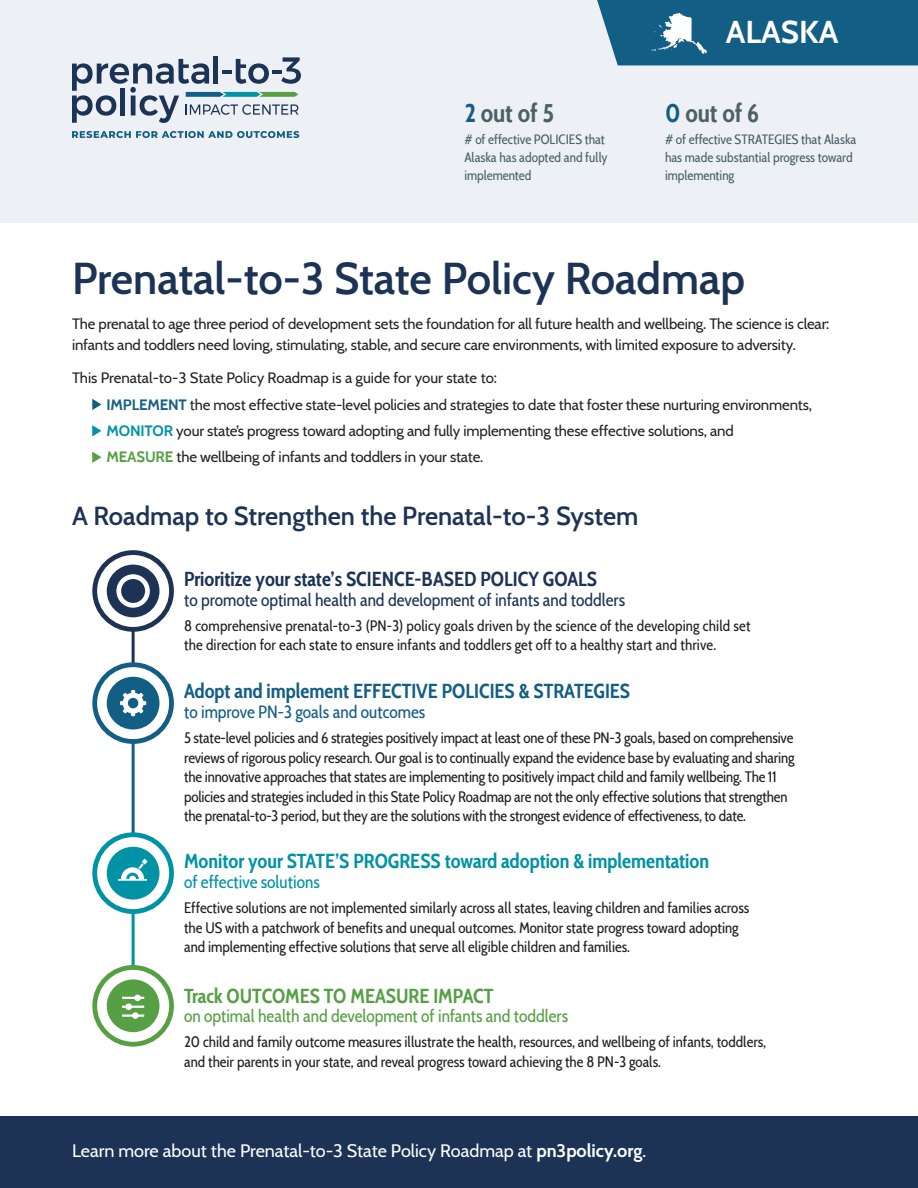
<style>
.page{position:relative;width:918px;height:1188px;background:#fff}
.page>*{position:absolute;margin:0;border:0;box-sizing:border-box;transform-origin:0 0}
.t1{font:600 43.5px "Cabin";color:#1d3355}
.t2{font:700 31.5px "Cabin";color:#fff}
.t3{font:600 25.5px "Cabin";color:#1d3355}
.Body{font:700 25.5px "Cabin Condensed";color:#4d6069}
.Body-2{font:700 20.25px "Cabin Condensed";color:#0092a5}
.Body-3{font:700 20.25px "Cabin Condensed";color:#1d3355}
.Body-4{font:700 20.25px "Cabin Condensed";color:#135e85}
.Body-5{font:700 20.25px "Cabin Condensed";letter-spacing:-.005em;color:#569f44}
.t4{font:18px "Cabin";color:#fff}
.Body-6{font:17.7px "Cabin Condensed";color:#1d3355}
.Body-7{font:17.7px "Cabin Condensed";color:#569f44}
.Body-8{font:17.7px "Cabin Condensed";color:#135e85}
.Body-9{font:17.7px "Cabin Condensed";color:#0092a5}
.Body-10{font:15.15px/19.5px "Cabin Condensed";letter-spacing:-.005em;color:#231f20}
.Body-11{font:15px/21px "Cabin";letter-spacing:-.01em;color:#231f20}
.Body-12{font:13.5px/18px "Cabin Condensed";color:#4d6069}
.s1{color:#135e85}
.s2{font-weight:700;color:#135e85}
.s3{font-weight:700;color:#0092a5}
.s4{font-weight:700;color:#569f44}
.s5{font-weight:700}
</style>
<div class="page">
<hr style="left:132px;top:630px;width:3px;height:37px;background:#1d3355">
<hr style="left:132px;top:741px;width:3px;height:94px;background:#135e85">
<hr style="left:132px;top:912px;width:3px;height:79px;background:#0092a5">
<div style="left:0;top:0;width:918px;height:222px;background:#edf1f5"></div>
<div style="left:0;top:1117px;width:918px;height:71px;background:#1d3355"></div>
<div style="left:213px;top:56px;width:5px;height:28px;background:#1d3355"></div>
<svg style="left:72px;top:57px;width:229px;height:66px"></svg>
<svg style="left:72px;top:131px;width:227px;height:7px"></svg>
<svg style="left:92px;top:399px;width:9px;height:11px"></svg>
<svg style="left:92px;top:425px;width:9px;height:12px"></svg>
<svg style="left:92px;top:452px;width:9px;height:11px"></svg>
<div style="left:92px;top:662px;width:82px;height:82px;border:5px solid #135e85;border-radius:50%"></div>
<svg style="left:107px;top:677px;width:52px;height:52px"></svg>
<svg style="left:95px;top:835px;width:77px;height:77px"></svg>
<div style="left:92px;top:832px;width:82px;height:82px;border:5px solid #0092a5;border-radius:50%"></div>
<svg style="left:107px;top:847px;width:52px;height:53px"></svg>
<svg style="left:95px;top:553px;width:77px;height:76px"></svg>
<div style="left:92px;top:550px;width:82px;height:82px;border:5px solid #1d3355;border-radius:50%"></div>
<svg style="left:107px;top:565px;width:52px;height:52px"></svg>
<div style="left:121px;top:579px;width:24px;height:24px;background:#1d3355;border-radius:50%"></div>
<svg style="left:95px;top:967px;width:77px;height:77px"></svg>
<div style="left:92px;top:965px;width:82px;height:82px;border:5px solid #569f44;border-radius:50%"></div>
<svg style="left:107px;top:979px;width:52px;height:53px"></svg>
<svg style="left:597px;top:0;width:321px;height:65px;background:#22688c"></svg>
<p class="Body" style="left:464px;top:94px;width:91px"><span class="s1">2</span> out of 5</p>
<p class="Body-12" style="left:464px;top:129px;width:145px"># of effective POLICIES that<br>Alaska has adopted and fully implemented</p>
<p class="t2" style="left:726px;top:7px;width:114px">ALASKA</p>
<p class="Body" style="left:665px;top:94px;width:96px"><span class="s1">0</span> out of 6</p>
<p class="Body-12" style="left:665px;top:129px;width:193px"># of effective STRATEGIES that Alaska has made substantial progress toward implementing</p>
<p class="t1" style="left:72px;top:244px;width:675px">Prenatal-to-3 State Policy Roadmap</p>
<p class="Body-11" style="left:72px;top:313px;width:759px">The prenatal to age three period of development sets the foundation for all future health and wellbeing. The science is clear: infants and toddlers need loving, stimulating, stable, and secure care environments, with limited exposure to adversity.</p>
<p class="Body-11" style="left:72px;top:366px;width:427px">This Prenatal-to-3 State Policy Roadmap is a guide for your state to:</p>
<p class="Body-11" style="left:107px;top:393px;width:707px"><span class="s2">IMPLEMENT</span> the most effective state-level policies and strategies to date that foster these nurturing environments,</p>
<p class="Body-11" style="left:107px;top:419px;width:629px"><span class="s3">MONITOR</span> your state’s progress toward adopting and fully implementing these effective solutions, and</p>
<p class="Body-11" style="left:107px;top:446px;width:378px"><span class="s4">MEASURE</span> the wellbeing of infants and toddlers in your state.</p>
<p class="t3" style="left:72px;top:496px;width:568px">A Roadmap to Strengthen the Prenatal-to-3 System</p>
<p class="Body-3" style="left:184px;top:563px;width:415px">Prioritize your state’s SCIENCE-BASED POLICY GOALS</p>
<p class="Body-6" style="left:184px;top:586px;width:443px">to promote optimal health and development of infants and toddlers</p>
<p class="Body-10" style="left:184px;top:615px;width:568px">8 comprehensive prenatal-to-3 (PN-3) policy goals driven by the science of the developing child set the direction for each state to ensure infants and toddlers get off to a healthy start and thrive.</p>
<p class="Body-4" style="left:184px;top:676px;width:448px">Adopt and implement EFFECTIVE POLICIES &amp; STRATEGIES</p>
<p class="Body-8" style="left:184px;top:698px;width:242px">to improve PN-3 goals and outcomes</p>
<p class="Body-10" style="left:184px;top:727px;width:612px">5 state-level policies and 6 strategies positively impact at least one of these PN-3 goals, based on comprehensive reviews of rigorous policy research. Our goal is to continually expand the evidence base by evaluating and sharing the innovative approaches that states are implementing to positively impact child and family wellbeing. The 11 policies and strategies included in this State Policy Roadmap are not the only effective solutions that strengthen the prenatal-to-3 period, but they are the solutions with the strongest evidence of effectiveness, to date.</p>
<p class="Body-2" style="left:184px;top:846px;width:526px">Monitor your STATE’S PROGRESS toward adoption &amp; implementation</p>
<p class="Body-9" style="left:184px;top:868px;width:137px">of effective solutions</p>
<p class="Body-10" style="left:184px;top:897px;width:567px">Effective solutions are not implemented similarly across all states, leaving children and families across the US with a patchwork of benefits and unequal outcomes. Monitor state progress toward adopting and implementing effective solutions that serve all eligible children and families.</p>
<p class="Body-5" style="left:184px;top:980px;width:311px">Track OUTCOMES TO MEASURE IMPACT</p>
<p class="Body-7" style="left:184px;top:1002px;width:386px">on optimal health and development of infants and toddlers</p>
<p class="Body-10" style="left:184px;top:1031px;width:583px">20 child and family outcome measures illustrate the health, resources, and wellbeing of infants, toddlers, and their parents in your state, and reveal progress toward achieving the 8 PN-3 goals.</p>
<p class="t4" style="left:72px;top:1137px;width:576px">Learn more about the Prenatal-to-3 State Policy Roadmap at <span class="s5">pn3policy.org</span>.</p>
</div>
